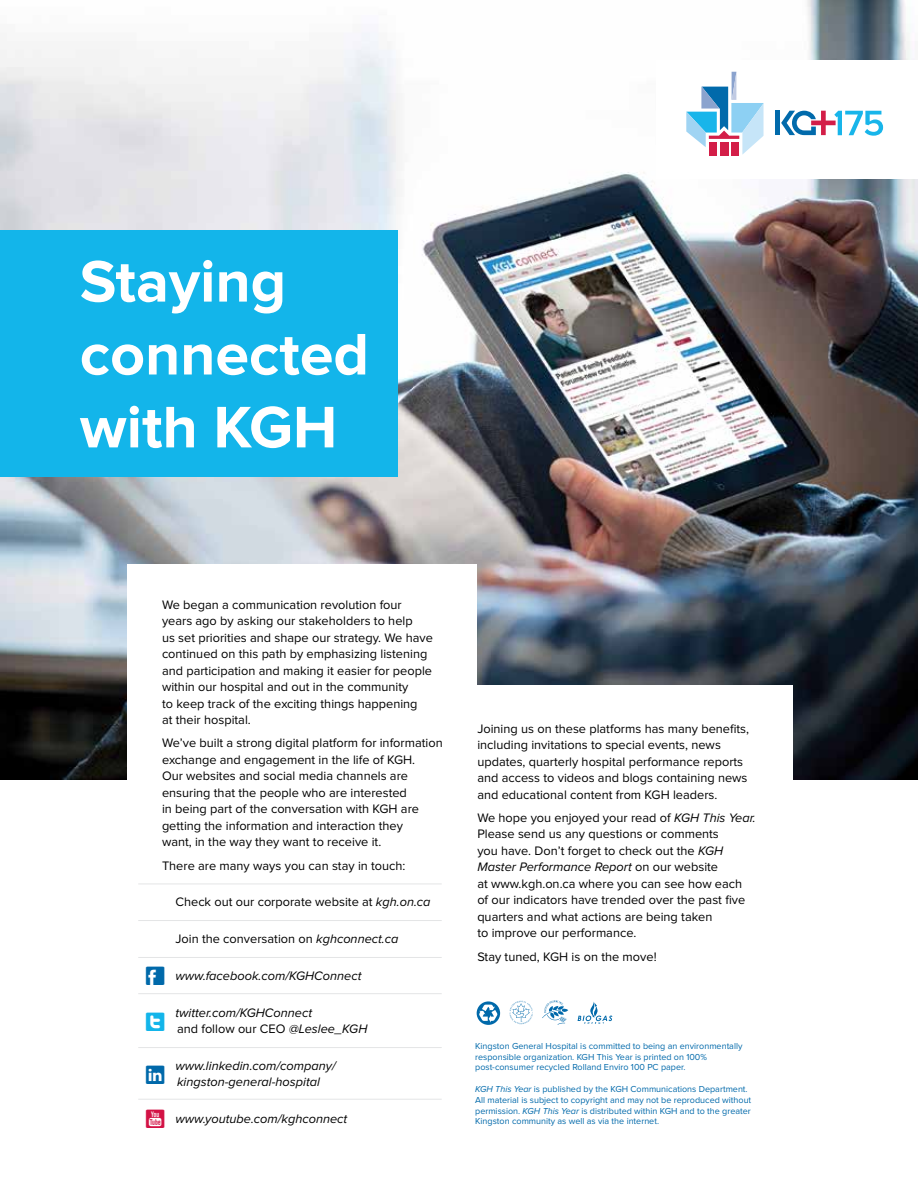
<style>
.page{position:relative;width:918px;height:1188px;background:#fff}
.page>*{position:absolute;margin:0;border:0;box-sizing:border-box;transform-origin:0 0}
.t1{font:700 60.75px/72.9px "Proxima Nova";color:#fff}
.t2{font:12.75px/16.5px "Proxima Nova";color:#000}
.t3{font:italic 12.75px/16.5px "Proxima Nova";color:#000}
.t4{font:9px/10.8px "Proxima Nova";color:#0069aa}
.s1{font-style:italic}
.s2{font-style:normal}
</style>
<div class="page">
<img style="left:0;top:0;width:918px;height:780px">
<div style="left:127px;top:565px;width:350px;height:623px;background:#fff"></div>
<div style="left:443px;top:686px;width:350px;height:502px;background:#fff"></div>
<svg style="left:542px;top:1000px;width:26px;height:25px"></svg>
<svg style="left:578px;top:1002px;width:34px;height:22px"></svg>
<svg style="left:477px;top:1001px;width:23px;height:24px"></svg>
<svg style="left:509px;top:1001px;width:24px;height:23px"></svg>
<div style="left:0;top:230px;width:397px;height:247px;background:#13b5ea"></div>
<hr style="left:138px;top:920px;width:304px;height:1px;background:#e4e5e6">
<hr style="left:138px;top:884px;width:304px;height:1px;background:#e4e5e6">
<hr style="left:138px;top:957px;width:304px;height:1px;background:#e4e5e6">
<hr style="left:138px;top:993px;width:304px;height:1px;background:#e4e5e6">
<hr style="left:138px;top:1047px;width:304px;height:1px;background:#e4e5e6">
<hr style="left:138px;top:1099px;width:304px;height:1px;background:#e4e5e6">
<div style="left:657px;top:60px;width:261px;height:119px;background:#fff"></div>
<svg style="left:686px;top:72px;width:78px;height:83px"></svg>
<div style="left:775px;top:111px;width:5px;height:24px;background:#016aab"></div>
<svg style="left:781px;top:111px;width:102px;height:25px"></svg>
<h1 class="t1" style="left:80px;top:246px;width:291px">Staying connected with KGH</h1>
<p class="t2" style="left:162px;top:597px;width:272px">We began a communication revolution four years ago by asking our stakeholders to help<br>us set priorities and shape our strategy. We have continued on this path by emphasizing listening and participation and making it easier for people within our hospital and out in the community<br>to keep track of the exciting things happening<br>at their hospital.</p>
<p class="t2" style="left:162px;top:735px;width:282px">We’ve built a strong digital platform for information exchange and engagement in the life of KGH.<br>Our websites and social media channels are ensuring that the people who are interested<br>in being part of the conversation with KGH are getting the information and interaction they<br>want, in the way they want to receive it.</p>
<p class="t2" style="left:162px;top:857px;width:245px">There are many ways you can stay in touch:</p>
<p class="t2" style="left:176px;top:894px;width:257px">Check out our corporate website at <span class="s1">kgh.on.ca</span></p>
<p class="t2" style="left:176px;top:931px;width:224px">Join the conversation on <span class="s1">kghconnect.ca</span></p>
<p class="t3" style="left:176px;top:968px;width:188px">www.facebook.com/KGHConnect</p>
<p class="t3" style="left:176px;top:1004px;width:193px">twitter.com/KGHConnect<br><span class="s2">and follow our CEO</span> @Leslee_KGH</p>
<p class="t3" style="left:176px;top:1058px;width:162px">www.linkedin.com/company/ kingston-general-hospital</p>
<p class="t3" style="left:176px;top:1111px;width:173px">www.youtube.com/kghconnect</p>
<p class="t2" style="left:477px;top:720px;width:273px">Joining us on these platforms has many benefits, including invitations to special events, news updates, quarterly hospital performance reports and access to videos and blogs containing news and educational content from KGH leaders.</p>
<p class="t2" style="left:477px;top:810px;width:280px">We hope you enjoyed your read of <span class="s1">KGH This Year.<br></span>Please send us any questions or comments<br>you have. Don’t forget to check out the <span class="s1">KGH Master Performance Report</span> on our website<br>at www.kgh.on.ca where you can see how each of our indicators have trended over the past five quarters and what actions are being taken<br>to improve our performance.</p>
<p class="t2" style="left:477px;top:948px;width:181px">Stay tuned, KGH is on the move!</p>
<p class="t4" style="left:475px;top:1041px;width:269px">Kingston General Hospital is committed to being an environmentally responsible organization. KGH This Year is printed on 100% post-consumer recycled Rolland Enviro 100 PC paper.</p>
<p class="t4" style="left:475px;top:1084px;width:278px"><span class="s1">KGH This Year</span> is published by the KGH Communications Department.<br>All material is subject to copyright and may not be reproduced without permission. <span class="s1">KGH This Year</span> is distributed within KGH and to the greater Kingston community as well as via the internet.</p>
</div>
